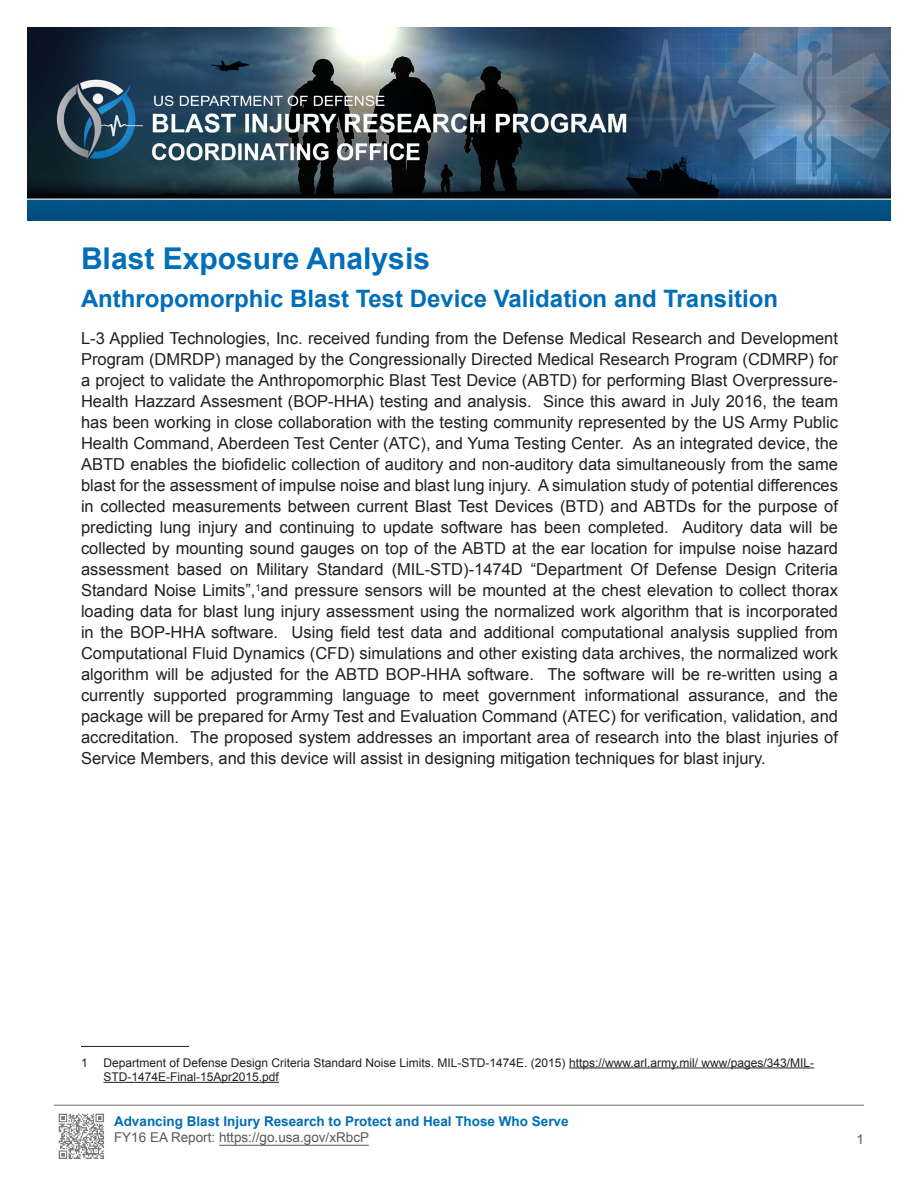
<style>
.page{position:relative;width:918px;height:1188px;background:#fff}
.page>*{position:absolute;margin:0;border:0;box-sizing:border-box;transform-origin:0 0}
.t1{font:700 30px "Arial";color:#006eb8}
.t2{font:700 24px "Arial";color:#006eb8}
.t3{font:16.5px/21px "Arial";color:#231f20;text-align:justify}
.t4{font:700 13.5px "Arial";color:#006eb8}
.t5{font:13.5px "Arial";color:#57585a}
.footnote{font:12px/14.4px "Arial";color:#231f20}
</style>
<div class="page">
<img style="left:27px;top:27px;width:864px;height:193px">
<hr style="left:219px;top:1145px;width:150px;height:1px;background:#57585a">
<img style="left:58px;top:1113px;width:46px;height:46px">
<hr style="left:54px;top:1105px;width:810px;height:1px;background:#6c6d70">
<hr style="left:81px;top:1046px;width:108px;height:1px;background:#231f20">
<hr style="left:569px;top:1068px;width:245px;height:1px;background:#231f20">
<hr style="left:104px;top:1082px;width:175px;height:1px;background:#231f20">
<p class="t1" style="left:81px;top:239px;width:351px">Blast Exposure Analysis</p>
<p class="t2" style="left:81px;top:282px;width:699px">Anthropomorphic Blast Test Device Validation and Transition</p>
<p class="t3" style="left:81px;top:328px;width:759px">L-3 Applied Technologies, Inc. received funding from the Defense Medical Research and Development Program (DMRDP) managed by the Congressionally Directed Medical Research Program (CDMRP) for a project to validate the Anthropomorphic Blast Test Device (ABTD) for performing Blast Overpressure-Health Hazzard Assesment (BOP-HHA) testing and analysis. Since this award in July 2016, the team has been working in close collaboration with the testing community represented by the US Army Public Health Command, Aberdeen Test Center (ATC), and Yuma Testing Center. As an integrated device, the ABTD enables the biofidelic collection of auditory and non-auditory data simultaneously from the same blast for the assessment of impulse noise and blast lung injury. A simulation study of potential differences in collected measurements between current Blast Test Devices (BTD) and ABTDs for the purpose of predicting lung injury and continuing to update software has been completed. Auditory data will be collected by mounting sound gauges on top of the ABTD at the ear location for impulse noise hazard assessment based on Military Standard (MIL-STD)-1474D “Department Of Defense Design Criteria Standard Noise Limits”,<sup>1</sup>and pressure sensors will be mounted at the chest elevation to collect thorax loading data for blast lung injury assessment using the normalized work algorithm that is incorporated in the BOP-HHA software. Using field test data and additional computational analysis supplied from Computational Fluid Dynamics (CFD) simulations and other existing data archives, the normalized work algorithm will be adjusted for the ABTD BOP-HHA software. The software will be re-written using a currently supported programming language to meet government informational assurance, and the package will be prepared for Army Test and Evaluation Command (ATEC) for verification, validation, and accreditation. The proposed system addresses an important area of research into the blast injuries of Service Members, and this device will assist in designing mitigation techniques for blast injury.</p>
<p class="footnote" style="left:81px;top:1055px;width:8px">1</p>
<p class="footnote" style="left:104px;top:1055px;width:712px">Department of Defense Design Criteria Standard Noise Limits. MIL-STD-1474E. (2015) https://www.arl.army.mil/ www/pages/343/MIL-<br>STD-1474E-Final-15Apr2015.pdf</p>
<p class="t4" style="left:114px;top:1112px;width:456px">Advancing Blast Injury Research to Protect and Heal Those Who Serve</p>
<p class="t5" style="left:114px;top:1129px;width:257px">FY16 EA Report: https://go.usa.gov/xRbcP</p>
<p class="t5" style="left:856px;top:1130px;width:9px">1</p>
</div>
